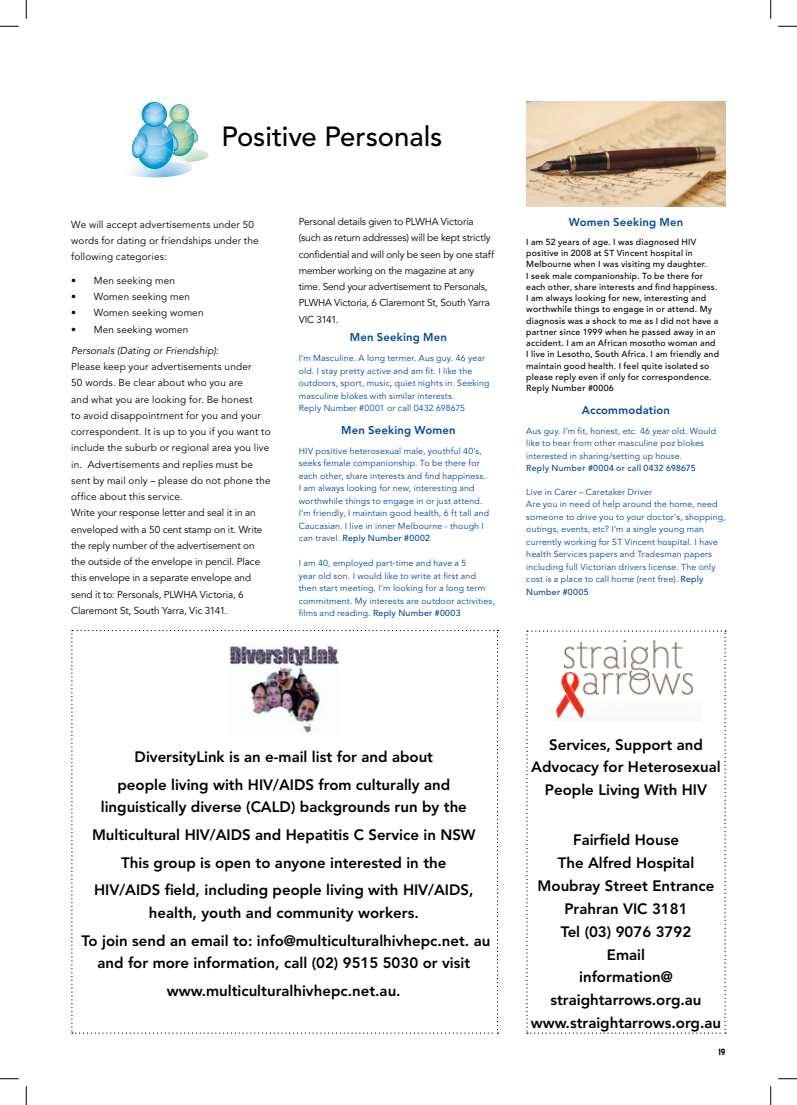
<style>
.page{position:relative;width:797px;height:1105px;background:#fff}
.page>*{position:absolute;margin:0;border:0;box-sizing:border-box;transform-origin:0 0}
.t1{font:500 27.5px "Avenir LT Std";letter-spacing:-.005em;color:#000}
.t2{font:800 15px/22.9px "Avenir LT Std";color:#000;text-align:center}
.t3{font:800 11.25px "Avenir LT Std";letter-spacing:.015em;color:#004796}
.t4{font:700 11.25px "Blue Highway";color:#000}
.t5{font:10px/16.2px "Avenir LT Std";letter-spacing:.005em;color:#000}
.t6{font:10px/16.2px "Avenir LT Std";letter-spacing:-.015em;color:#000}
.t7{font:italic 10px "Avenir LT Std";letter-spacing:.015em;color:#000}
.t8{font:8.75px/12.5px "Avenir LT Std";letter-spacing:.02em;color:#004796}
.t9{font:500 8.75px/11.2px "Avenir LT Std";letter-spacing:.025em;color:#000}
.t10{font:500 8.75px "Avenir LT Std";letter-spacing:.025em;color:#004796}
.s1{font-weight:500}
</style>
<div class="page">
<img style="left:169px;top:104px;width:20px;height:15px">
<svg style="left:173px;top:105px;width:13px;height:7px"></svg>
<img style="left:142px;top:102px;width:25px;height:17px">
<img style="left:149px;top:103px;width:14px;height:10px;border-radius:50%">
<svg style="left:130px;top:119px;width:79px;height:58px"></svg>
<img style="left:526px;top:102px;width:199px;height:105px">
<svg style="left:71px;top:630px;width:427px;height:404px"></svg>
<svg style="left:526px;top:630px;width:200px;height:404px"></svg>
<svg style="left:0;top:25px;width:19px;height:2px"></svg>
<svg style="left:778px;top:25px;width:19px;height:2px"></svg>
<svg style="left:0;top:1078px;width:19px;height:1px"></svg>
<svg style="left:778px;top:1078px;width:19px;height:1px"></svg>
<svg style="left:25px;top:0;width:2px;height:19px"></svg>
<svg style="left:25px;top:1086px;width:2px;height:19px"></svg>
<svg style="left:770px;top:0;width:1px;height:19px"></svg>
<svg style="left:770px;top:1086px;width:1px;height:19px"></svg>
<h1 class="t1" style="left:221px;top:120px;width:222px">Positive Personals</h1>
<p class="t5" style="left:71px;top:216px;width:189px">We will accept advertisements under 50 words for dating or friendships under the following categories:</p>
<p class="t5" style="left:94px;top:272px;width:111px">Men seeking men<br>Women seeking men<br>Women seeking women<br>Men seeking women</p>
<p class="t7" style="left:71px;top:345px;width:149px">Personals (Dating or Friendship):</p>
<p class="t5" style="left:71px;top:359px;width:201px">Please keep your advertisements under<br>50 words. Be clear about who you are<br>and what you are looking for. Be honest<br>to avoid disappointment for you and your correspondent. It is up to you if you want to include the suburb or regional area you live in. Advertisements and replies must be sent by mail only – please do not phone the office about this service.<br>Write your response letter and seal it in an enveloped with a 50 cent stamp on it. Write the reply number of the advertisement on the outside of the envelope in pencil. Place this envelope in a separate envelope and send it to: Personals, PLWHA Victoria, 6<br>Claremont St, South Yarra, Vic 3141.</p>
<p class="t5" style="left:71px;top:272px;width:6px;text-align:justify">• • • •</p>
<p class="t6" style="left:299px;top:214px;width:197px">Personal details given to PLWHA Victoria (such as return addresses) will be kept strictly confidential and will only be seen by one staff member working on the magazine at any time. Send your advertisement to Personals, PLWHA Victoria, 6 Claremont St, South Yarra VIC 3141.</p>
<p class="t3" style="left:350px;top:331px;width:98px">Men Seeking Men</p>
<p class="t8" style="left:299px;top:352px;width:192px">I’m Masculine. A long termer. Aus guy. 46 year old. I stay pretty active and am fit. I like the outdoors, sport, music, quiet nights in. Seeking masculine blokes with similar interests.<br>Reply Number #0001 or call 0432 698675</p>
<p class="t3" style="left:341px;top:423px;width:116px">Men Seeking Women</p>
<p class="t8" style="left:299px;top:445px;width:192px">HIV positive heterosexual male, youthful 40’s, seeks female companionship. To be there for each other, share interests and find happiness.<br>I am always looking for new, interesting and worthwhile things to engage in or just attend.<br>I’m friendly, I maintain good health, 6 ft tall and Caucasian. I live in inner Melbourne - though I can travel. <span class="s1">Reply Number #0002</span></p>
<p class="t8" style="left:299px;top:557px;width:197px">I am 40, employed part-time and have a 5<br>year old son. I would like to write at first and then start meeting. I’m looking for a long term commitment. My interests are outdoor activities, films and reading. <span class="s1">Reply Number #0003</span></p>
<p class="t3" style="left:569px;top:216px;width:116px">Women Seeking Men</p>
<p class="t9" style="left:526px;top:236px;width:194px">I am 52 years of age. I was diagnosed HIV positive in 2008 at ST Vincent hospital in Melbourne when I was visiting my daughter.<br>I seek male companionship. To be there for each other, share interests and find happiness.<br>I am always looking for new, interesting and worthwhile things to engage in or attend. My diagnosis was a shock to me as I did not have a partner since 1999 when he passed away in an accident. I am an African mosotho woman and I live in Lesotho, South Africa. I am friendly and maintain good health. I feel quite isolated so please reply even if only for correspondence.<br>Reply Number #0006</p>
<p class="t3" style="left:582px;top:403px;width:90px">Accommodation</p>
<p class="t8" style="left:526px;top:425px;width:191px">Aus guy. I’m fit, honest, etc. 46 year old. Would like to hear from other masculine poz blokes interested in sharing/setting up house.</p>
<p class="t10" style="left:526px;top:463px;width:171px">Reply Number #0004 or call 0432 698675</p>
<p class="t8" style="left:526px;top:486px;width:201px">Live in Carer – Caretaker Driver<br>Are you in need of help around the home, need someone to drive you to your doctor’s, shopping, outings, events, etc? I’m a single young man currently working for ST Vincent hospital. I have health Services papers and Tradesman papers including full Victorian drivers license. The only cost is a place to call home (rent free). <span class="s1">Reply Number #0005</span></p>
<h2 class="t2" style="left:117px;top:743px;width:334px;line-height:27.9px">DiversityLink is an e-mail list for and about people living with HIV/AIDS from culturally and</h2>
<h2 class="t2" style="left:92px;top:793px;width:385px;line-height:27.9px">linguistically diverse (CALD) backgrounds run by the Multicultural HIV/AIDS and Hepatitis C Service in NSW This group is open to anyone interested in the HIV/AIDS field, including people living with HIV/AIDS,</h2>
<h2 class="t2" style="left:82px;top:899px;width:410px;line-height:27.9px">health, youth and community workers.<br>To join send an email to: info@multiculturalhivhepc.net. au</h2>
<h2 class="t2" style="left:97px;top:949px;width:374px;line-height:27.9px">and for more information, call (02) 9515 5030 or visit www.multiculturalhivhepc.net.au.</h2>
<h2 class="t2" style="left:531px;top:733px;width:191px;line-height:22.5px">Services, Support and<br>Advocacy for Heterosexual<br>People Living With HIV</h2>
<h2 class="t2" style="left:531px;top:829px;width:192px">Fairfield House<br>The Alfred Hospital<br>Moubray Street Entrance<br>Prahran VIC 3181<br>Tel (03) 9076 3792<br>Email<br>information@ straightarrows.org.au www.straightarrows.org.au</h2>
<p class="t4" style="left:718px;top:1046px;width:5px">19</p>
</div>
